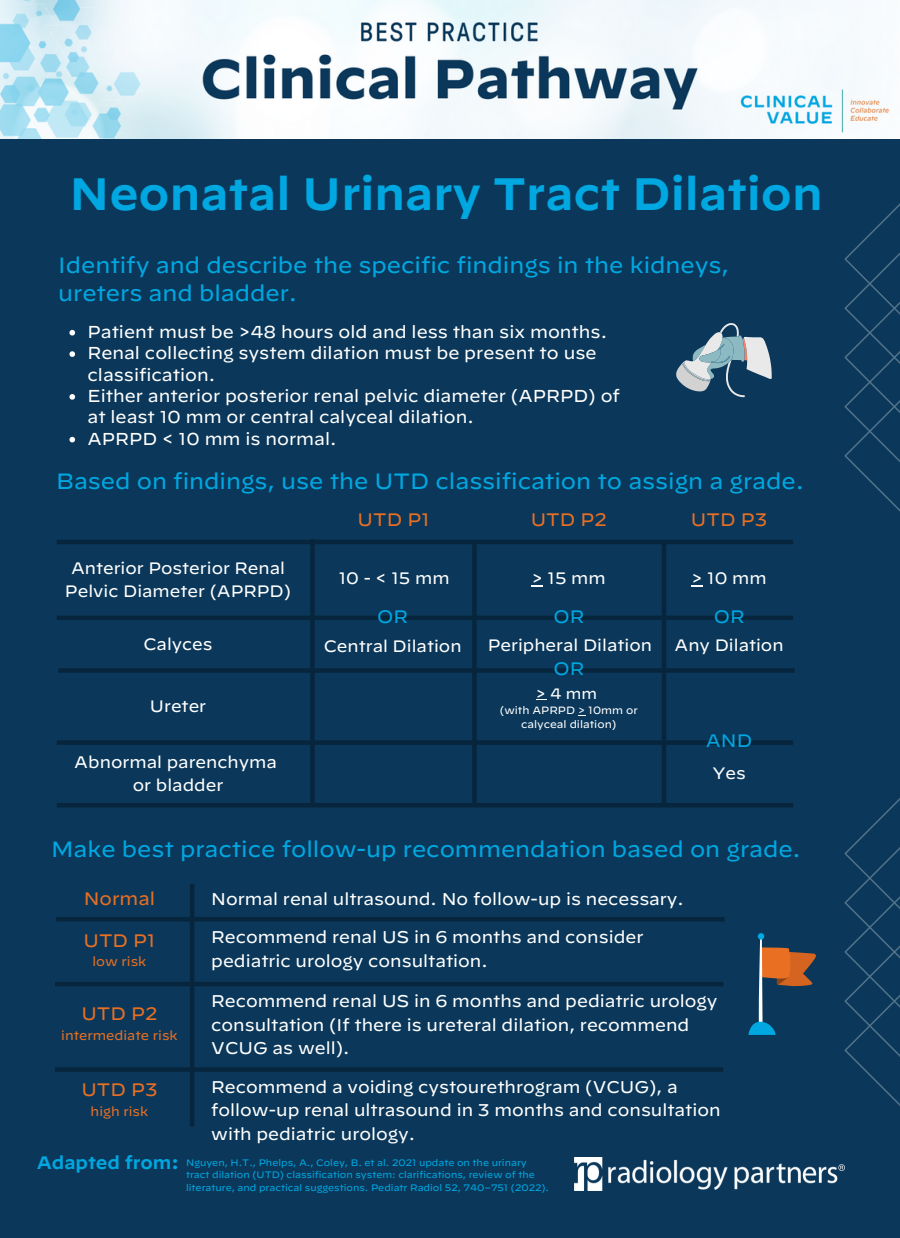
<style>
.page{position:relative;width:900px;height:1238px;background:#fff}
.page>*{position:absolute;margin:0;border:0;box-sizing:border-box;transform-origin:0 0}
.t1{font:600 45.3px "Decimal";color:#00a7e1}
.t2{font:22.05px/28.2px "Decimal";color:#00a7e1}
.t3{font:18px "Decimal";color:#e96f23}
.t4{font:600 18px "Decimal";color:#00a7e1}
.t5{font:18px "Decimal";color:#00a7e1}
.t6{font:17.25px/21.3px "Decimal";color:#fff}
.t7{font:16.95px/23.7px "Decimal";color:#fff}
.t8{font:16.65px/22.5px "Decimal";color:#fff;text-align:center}
.t9{font:16.5px/22.5px "Decimal";color:#fff;text-align:center}
.t10{font:15px "Decimal";color:#fff}
.t11{font:12.9px "Decimal";color:#e96f23}
.t12{font:10.5px/14.1px "Decimal";color:#fff;text-align:center}
.t13{font:9.45px/12.5px "Decimal";color:#00a7e1}
</style>
<div class="page">
<div style="left:0;top:0;width:900px;height:1237px;background:#0b385a"></div>
<svg style="left:844px;top:798px;width:56px;height:308px"></svg>
<svg style="left:844px;top:203px;width:56px;height:309px"></svg>
<img style="left:574px;top:1157px;width:270px;height:33px">
<div style="left:57px;top:740px;width:736px;height:5px;background:#07263d"></div>
<div style="left:58px;top:668px;width:737px;height:5px;background:#07263d"></div>
<div style="left:57px;top:615px;width:736px;height:5px;background:#07263d"></div>
<hr style="left:662px;top:540px;width:4px;height:263px;background:#07263d">
<hr style="left:57px;top:803px;width:736px;height:4px;background:#07263d">
<div style="left:310px;top:539px;width:5px;height:264px;background:#07263d"></div>
<img style="left:0;top:0;width:900px;height:138px">
<svg style="left:69px;top:330px;width:6px;height:5px"></svg>
<svg style="left:69px;top:351px;width:6px;height:6px"></svg>
<svg style="left:69px;top:394px;width:6px;height:6px"></svg>
<svg style="left:69px;top:437px;width:6px;height:5px"></svg>
<hr style="left:57px;top:540px;width:736px;height:4px;background:#07263d">
<div style="left:472px;top:542px;width:5px;height:263px;background:#07263d"></div>
<hr style="left:56px;top:917px;width:669px;height:4px;background:#07263d">
<div style="left:55px;top:981px;width:668px;height:5px;background:#07263d"></div>
<hr style="left:55px;top:1067px;width:668px;height:4px;background:#07263d">
<hr style="left:190px;top:883px;width:4px;height:243px;background:#07263d">
<svg style="left:676px;top:323px;width:96px;height:74px"></svg>
<svg style="left:748px;top:933px;width:68px;height:101px"></svg>
<p class="t1" style="left:69px;top:166px;width:755px">Neonatal Urinary Tract Dilation</p>
<h4 class="t2" style="left:58px;top:251px;width:672px">Identify and describe the specific findings in the kidneys, ureters and bladder.</h4>
<h4 class="t6" style="left:87px;top:320px;width:521px">Patient must be &gt;48 hours old and less than six months.</h4>
<h4 class="t6" style="left:87px;top:342px;width:511px">Renal collecting system dilation must be present to use classification.</h4>
<h3 class="t6" style="left:87px;top:385px;width:534px">Either anterior posterior renal pelvic diameter (APRPD) of at least 10 mm or central calyceal dilation.</h3>
<h6 class="t6" style="left:87px;top:427px;width:251px">APRPD &lt; 10 mm is normal.</h6>
<p class="t2" style="left:56px;top:466px;width:749px">Based on findings, use the UTD classification to assign a grade.</p>
<h3 class="t9" style="left:65px;top:557px;width:228px">Anterior Posterior Renal<br>Pelvic Diameter (APRPD)</h3>
<h1 class="t9" style="left:144px;top:632px;width:71px">Calyces</h1>
<h3 class="t9" style="left:150px;top:694px;width:58px">Ureter</h3>
<h4 class="t8" style="left:74px;top:750px;width:204px">Abnormal parenchyma or bladder</h4>
<h4 class="t3" style="left:358px;top:508px;width:73px">UTD P1</h4>
<h5 class="t3" style="left:531px;top:508px;width:78px">UTD P2</h5>
<h4 class="t3" style="left:691px;top:508px;width:78px">UTD P3</h4>
<h2 class="t9" style="left:339px;top:566px;width:112px">10-&lt;15mm</h2>
<p class="t9" style="left:532px;top:566px;width:75px">&gt; 15 mm</p>
<p class="t9" style="left:692px;top:566px;width:77px">&gt; 10 mm</p>
<h4 class="t5" style="left:377px;top:605px;width:32px">OR</h4>
<h2 class="t5" style="left:553px;top:605px;width:32px">OR</h2>
<h4 class="t5" style="left:714px;top:605px;width:32px">OR</h4>
<h4 class="t5" style="left:553px;top:658px;width:32px">OR</h4>
<p class="t9" style="left:324px;top:634px;width:139px">Central Dilation</p>
<p class="t9" style="left:488px;top:633px;width:166px">Peripheral Dilation</p>
<p class="t9" style="left:675px;top:633px;width:111px">Any Dilation</p>
<h4 class="t10" style="left:536px;top:684px;width:63px">&gt;4mm</h4>
<h4 class="t12" style="left:500px;top:703px;width:140px">(with APRPD &gt; 10mm or calyceal dilation)</h4>
<h4 class="t5" style="left:706px;top:730px;width:48px">AND</h4>
<h2 class="t9" style="left:712px;top:761px;width:35px">Yes</h2>
<h3 class="t2" style="left:51px;top:834px;width:751px">Make best practice follow-up recommendation based on grade.</h3>
<h5 class="t3" style="left:84px;top:887px;width:73px">Normal</h5>
<p class="t7" style="left:211px;top:887px;width:474px">Normal renal ultrasound. No follow-up is necessary.</p>
<h4 class="t3" style="left:83px;top:929px;width:73px">UTD P1</h4>
<h4 class="t11" style="left:92px;top:954px;width:55px">low risk</h4>
<h4 class="t3" style="left:81px;top:1003px;width:78px">UTD P2</h4>
<h4 class="t11" style="left:61px;top:1027px;width:118px">intermediate risk</h4>
<h3 class="t3" style="left:81px;top:1079px;width:78px">UTD P3</h3>
<h3 class="t11" style="left:91px;top:1103px;width:59px">high risk</h3>
<h3 class="t7" style="left:211px;top:925px;width:434px">Recommend renal US in 6 months and consider pediatric urology consultation.</h3>
<h4 class="t7" style="left:211px;top:988px;width:508px">Recommend renal US in 6 months and pediatric urology consultation (If there is ureteral dilation, recommend<br>VCUG as well).</h4>
<h4 class="t7" style="left:211px;top:1074px;width:511px">Recommend a voiding cystourethrogram (VCUG), a follow-up renal ultrasound in 3 months and consultation with pediatric urology.</h4>
<h4 class="t4" style="left:37px;top:1151px;width:144px">Adapted from:</h4>
<h3 class="t13" style="left:186px;top:1156px;width:364px">Nguyen, H.T., Phelps, A., Coley, B. et al. 2021 update on the urinary tract dilation (UTD) classification system: clarifications, review of the literature, and practical suggestions. Pediatr Radiol 52, 740–751 (2022).</h3>
</div>
